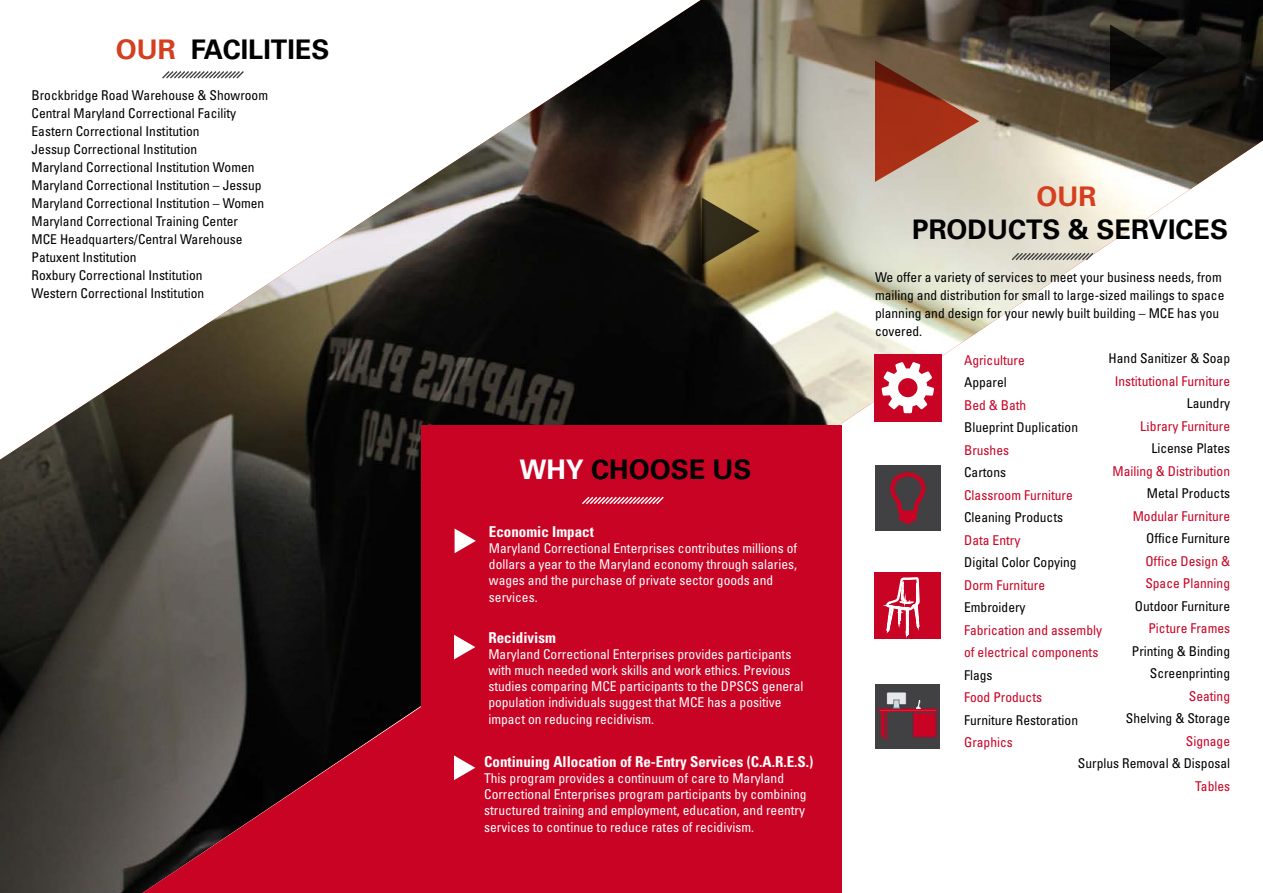
<style>
.page{position:relative;width:1263px;height:893px;background:#fff}
.page>*{position:absolute;margin:0;border:0;box-sizing:border-box;transform-origin:0 0}
.Text_2{font:700 27px/33px "Univers LT Std";color:#000;text-align:center}
.Text{font:700 condensed 15px "Univers LT Std";color:#fff}
.Text-2{font:condensed 13.5px/18px "Univers LT Std";color:#000}
.Text-3{font:condensed 13.5px/16.2px "Univers LT Std";color:#fff}
.Text-4{font:condensed 13.5px/22.5px "Univers LT Std";color:#c90324}
.s1{color:#d53e1f}
.s2{color:#fff}
.s3{font-family:"Minion Pro";font-stretch:normal}
</style>
<div class="page">
<img style="left:0;top:0;width:1263px;height:893px">
<svg style="left:142px;top:426px;width:700px;height:467px"></svg>
<svg style="left:1010px;top:251px;width:85px;height:11px"></svg>
<div style="left:874px;top:354px;width:67px;height:67px;background:#c90324"></div>
<div style="left:875px;top:465px;width:66px;height:66px;background:#414042"></div>
<div style="left:874px;top:573px;width:67px;height:66px;background:#c90324"></div>
<div style="left:875px;top:684px;width:65px;height:65px;background:#414042"></div>
<svg style="left:881px;top:362px;width:53px;height:51px"></svg>
<div style="left:421px;top:426px;width:421px;height:430px;background:#c90324"></div>
<svg style="left:875px;top:61px;width:104px;height:121px"></svg>
<svg style="left:1110px;top:25px;width:57px;height:67px"></svg>
<svg style="left:702px;top:198px;width:58px;height:67px"></svg>
<svg style="left:455px;top:528px;width:21px;height:25px"></svg>
<svg style="left:454px;top:635px;width:21px;height:24px"></svg>
<svg style="left:454px;top:755px;width:21px;height:25px"></svg>
<svg style="left:161px;top:70px;width:84px;height:10px"></svg>
<svg style="left:582px;top:496px;width:82px;height:8px"></svg>
<div style="left:963px;top:354px;width:161px;height:453px;background:#fff"></div>
<svg style="left:885px;top:472px;width:40px;height:207px"></svg>
<svg style="left:878px;top:692px;width:59px;height:47px"></svg>
<p class="Text_2" style="left:116px;top:33px;width:215px"><span class="s1">OUR</span> FACILITIES</p>
<p class="Text-2" style="left:31px;top:86px;width:238px">Brockbridge Road Warehouse &amp; Showroom</p>
<p class="Text-2" style="left:31px;top:104px;width:206px">Central Maryland Correctional Facility</p>
<p class="Text-2" style="left:31px;top:122px;width:169px">Eastern Correctional Institution</p>
<p class="Text-2" style="left:31px;top:140px;width:167px">Jessup Correctional Institution</p>
<p class="Text-2" style="left:31px;top:158px;width:225px">Maryland Correctional Institution Women</p>
<p class="Text-2" style="left:31px;top:176px;width:232px">Maryland Correctional Institution – Jessup</p>
<p class="Text-2" style="left:31px;top:194px;width:234px">Maryland Correctional Institution – Women</p>
<p class="Text-2" style="left:31px;top:212px;width:208px">Maryland Correctional Training Center</p>
<p class="Text-2" style="left:31px;top:230px;width:213px">MCE Headquarters/Central Warehouse</p>
<p class="Text-2" style="left:31px;top:248px;width:107px">Patuxent Institution</p>
<p class="Text-2" style="left:31px;top:266px;width:172px">Roxbury Correctional Institution</p>
<p class="Text-2" style="left:31px;top:284px;width:174px">Western Correctional Institution</p>
<p class="Text_2" style="left:519px;top:453px;width:234px"><span class="s2">WHY</span> CHOOSE US</p>
<p class="Text" style="left:489px;top:522px;width:107px">Economic Impact</p>
<p class="Text-3" style="left:489px;top:540px;width:310px">Maryland Correctional Enterprises contributes millions of dollars a year to the Maryland economy through salaries, wages and the purchase of private sector goods and services.</p>
<p class="Text" style="left:488px;top:628px;width:69px">Recidivism</p>
<p class="Text-3" style="left:488px;top:646px;width:316px">Maryland Correctional Enterprises provides participants with much needed work skills and work ethics. Previous studies comparing MCE participants to the DPSCS general population individuals suggest that MCE has a positive impact on reducing recidivism.</p>
<p class="Text" style="left:484px;top:752px;width:331px">Continuing Allocation of Re-Entry Services (C.A.R.E.S.)</p>
<p class="Text-3" style="left:484px;top:770px;width:324px">This program provides a continuum of care to Maryland<br>Correctional Enterprises program participants by combining</p>
<p class="Text-3" style="left:484px;top:802px;width:322px">structured training and employment, education, and reentry services to continue to reduce rates of recidivism.</p>
<p class="Text_2" style="left:912px;top:180px;width:317px"><span class="s1">OUR<br></span>PRODUCTS &amp; SERVICES</p>
<p class="Text-2" style="left:875px;top:268px;width:351px">We offer a variety of services to meet your business needs, from mailing and distribution for small to large-sized mailings to space planning and design for your newly built building – MCE has you covered.</p>
<p class="Text-2" style="left:1109px;top:349px;width:123px">Hand Sanitizer &amp; Soap</p>
<p class="Text-4" style="left:1115px;top:369px;width:117px">Institutional Furniture</p>
<p class="Text-2" style="left:1187px;top:394px;width:45px">Laundry</p>
<p class="Text-4" style="left:1140px;top:414px;width:91px">L<span class="s3">i</span>brary Furniture</p>
<p class="Text-2" style="left:1151px;top:439px;width:80px">License Plates</p>
<p class="Text-4" style="left:1112px;top:459px;width:119px">Mailing &amp; Distribution</p>
<p class="Text-2" style="left:1147px;top:484px;width:85px">Metal Products</p>
<p class="Text-4" style="left:1133px;top:504px;width:99px">Modular Furniture</p>
<p class="Text-2" style="left:1146px;top:529px;width:85px">Office Furniture</p>
<p class="Text-4" style="left:1145px;top:549px;width:86px">Office Design &amp;</p>
<p class="Text-4" style="left:1145px;top:572px;width:86px">Space Planning</p>
<p class="Text-2" style="left:1135px;top:597px;width:97px">Outdoor Furniture</p>
<p class="Text-4" style="left:1148px;top:617px;width:83px">Picture Frames</p>
<p class="Text-2" style="left:1132px;top:642px;width:100px">Printing &amp; Binding</p>
<p class="Text-2" style="left:1150px;top:664px;width:82px">Screenprinting</p>
<p class="Text-4" style="left:1189px;top:684px;width:43px">Seating</p>
<p class="Text-2" style="left:1126px;top:709px;width:106px">Shelving &amp; Storage</p>
<p class="Text-4" style="left:1186px;top:729px;width:46px">Signage</p>
<p class="Text-2" style="left:1078px;top:754px;width:154px">Surplus Removal &amp; Disposal</p>
<p class="Text-4" style="left:1195px;top:774px;width:36px">Tables</p>
<p class="Text-4" style="left:964px;top:348px;width:62px">Agriculture</p>
<p class="Text-2" style="left:964px;top:373px;width:44px">Apparel</p>
<p class="Text-4" style="left:964px;top:393px;width:64px">Bed &amp; Bath</p>
<p class="Text-2" style="left:964px;top:418px;width:115px">Blueprint Duplication</p>
<p class="Text-4" style="left:964px;top:438px;width:46px">Brushes</p>
<p class="Text-2" style="left:964px;top:463px;width:43px">Cartons</p>
<p class="Text-4" style="left:964px;top:483px;width:110px">Classroom Furniture</p>
<p class="Text-2" style="left:964px;top:508px;width:100px">Cleaning Products</p>
<p class="Text-4" style="left:964px;top:528px;width:58px">Data Entry</p>
<p class="Text-2" style="left:964px;top:553px;width:114px">Digital Color Copying</p>
<p class="Text-4" style="left:964px;top:573px;width:82px">Dorm Furniture</p>
<p class="Text-2" style="left:964px;top:598px;width:63px">Embroidery</p>
<p class="Text-4" style="left:964px;top:618px;width:139px">Fabrication and assembly of electrical components</p>
<p class="Text-2" style="left:964px;top:666px;width:30px">Flags</p>
<p class="Text-4" style="left:964px;top:686px;width:79px">Food Products</p>
<p class="Text-2" style="left:964px;top:711px;width:115px">Furniture Restoration</p>
<p class="Text-4" style="left:964px;top:731px;width:50px">Graphics</p>
</div>
